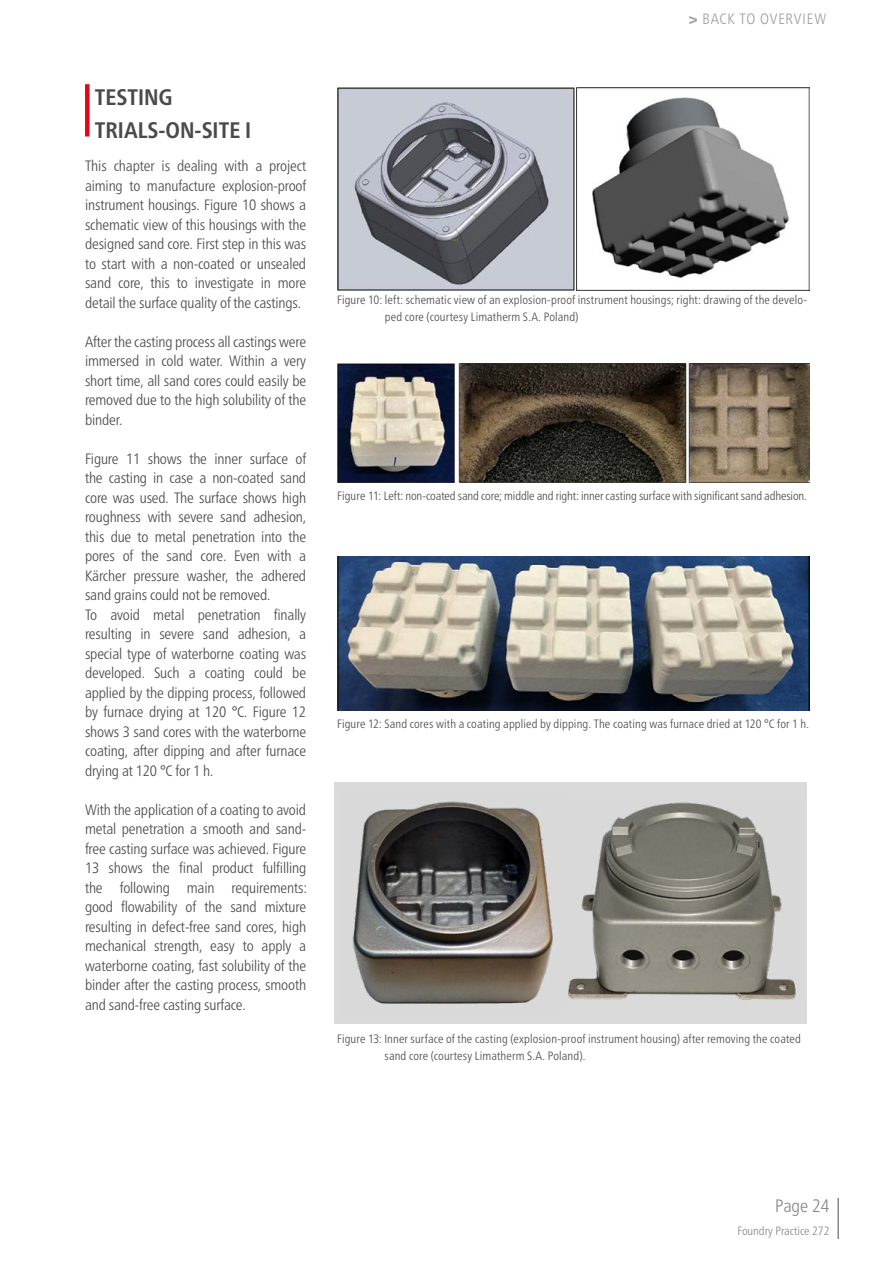
<style>
.page{position:relative;width:893px;height:1263px;background:#fff}
.page>*{position:absolute;margin:0;border:0;box-sizing:border-box;transform-origin:0 0}
.t1{font:700 condensed 22.5px/33px "Frutiger Neue LTW1 G";color:#4a4a49}
.t2{font:300 condensed 18px "Frutiger Neue LTW1 G";color:#878787}
.t3{font:300 condensed 15px/19.5px "Frutiger Neue LTW1 G";letter-spacing:-.01em;color:#4a4a49;text-align:justify}
.t4{font:300 condensed 15px "Frutiger Neue LTW1 G";letter-spacing:.05em;color:#9d9d9c}
.t5{font:300 condensed 12.15px/16.8px "Frutiger Neue LTW1 G";letter-spacing:.01em;color:#4a4a49}
.t6{font:300 condensed 12.15px "Frutiger Neue LTW1 G";letter-spacing:-.01em;color:#4a4a49}
.t7{font:300 condensed 12px "Frutiger Neue LTW1 G";color:#878787}
.s1{font-weight:700}
</style>
<div class="page">
<hr style="left:837px;top:1198px;width:2px;height:41px;background:#878787">
<div style="left:85px;top:84px;width:5px;height:52px;background:#e3051a"></div>
<div style="left:335px;top:783px;width:472px;height:241px;background:#dadada"></div>
<img style="left:337px;top:87px;width:472px;height:204px">
<img style="left:337px;top:364px;width:472px;height:119px">
<img style="left:337px;top:556px;width:472px;height:155px">
<img style="left:568px;top:802px;width:228px;height:198px">
<img style="left:352px;top:801px;width:201px;height:203px">
<h1 class="t1" style="left:95px;top:80px;width:158px">TESTING<br>TRIALS-ON-SITE I</h1>
<p class="t3" style="left:85px;top:156px;width:223px">This chapter is dealing with a project aiming to manufacture explosion-proof instrument housings. Figure 10 shows a schematic view of this housings with the designed sand core. First step in this was to start with a non-coated or unsealed sand core, this to investigate in more detail the surface quality of the castings.</p>
<p class="t3" style="left:85px;top:331px;width:223px">After the casting process all castings were immersed in cold water. Within a very short time, all sand cores could easily be removed due to the high solubility of the binder.</p>
<p class="t3" style="left:85px;top:448px;width:223px;text-align:left">Figure 11 shows the inner surface of the casting in case a non-coated sand core was used. The surface shows high roughness with severe sand adhesion, this due to metal penetration into the pores of the sand core. Even with a Kärcher pressure washer, the adhered sand grains could not be removed.<br>To avoid metal penetration finally resulting in severe sand adhesion, a special type of waterborne coating was developed. Such a coating could be applied by the dipping process, followed by furnace drying at 120 °C. Figure 12 shows 3 sand cores with the waterborne coating, after dipping and after furnace drying at 120 °C for 1 h.</p>
<p class="t3" style="left:85px;top:799px;width:223px">With the application of a coating to avoid metal penetration a smooth and sand&shy;free casting surface was achieved. Figure 13 shows the final product fulfilling the following main requirements: good flowability of the sand mixture resulting in defect-free sand cores, high mechanical strength, easy to apply a waterborne coating, fast solubility of the binder after the casting process, smooth and sand-free casting surface.</p>
<p class="t4" style="left:689px;top:10px;width:139px"><span class="s1">&gt;</span> BACK TO OVERVIEW</p>
<p class="t5" style="left:385px;top:292px;width:424px;text-indent:-48px">Figure 10: left: schematic view of an explosion-proof instrument housings; right: drawing of the develo&shy;ped core (courtesy Limatherm S.A. Poland)</p>
<p class="t6" style="left:337px;top:488px;width:471px">Figure 11: Left: non-coated sand core; middle and right: inner casting surface with significant sand adhesion.</p>
<p class="t5" style="left:337px;top:715px;width:473px">Figure 12: Sand cores with a coating applied by dipping. The coating was furnace dried at 120 °C for 1 h.</p>
<p class="t5" style="left:384px;top:1030px;width:418px;text-indent:-47px">Figure 13: Inner surface of the casting (explosion-proof instrument housing) after removing the coated sand core (courtesy Limatherm S.A. Poland).</p>
<p class="t2" style="left:775px;top:1195px;width:56px">Page 24</p>
<p class="t7" style="left:737px;top:1224px;width:93px">Foundry Practice 272</p>
</div>
